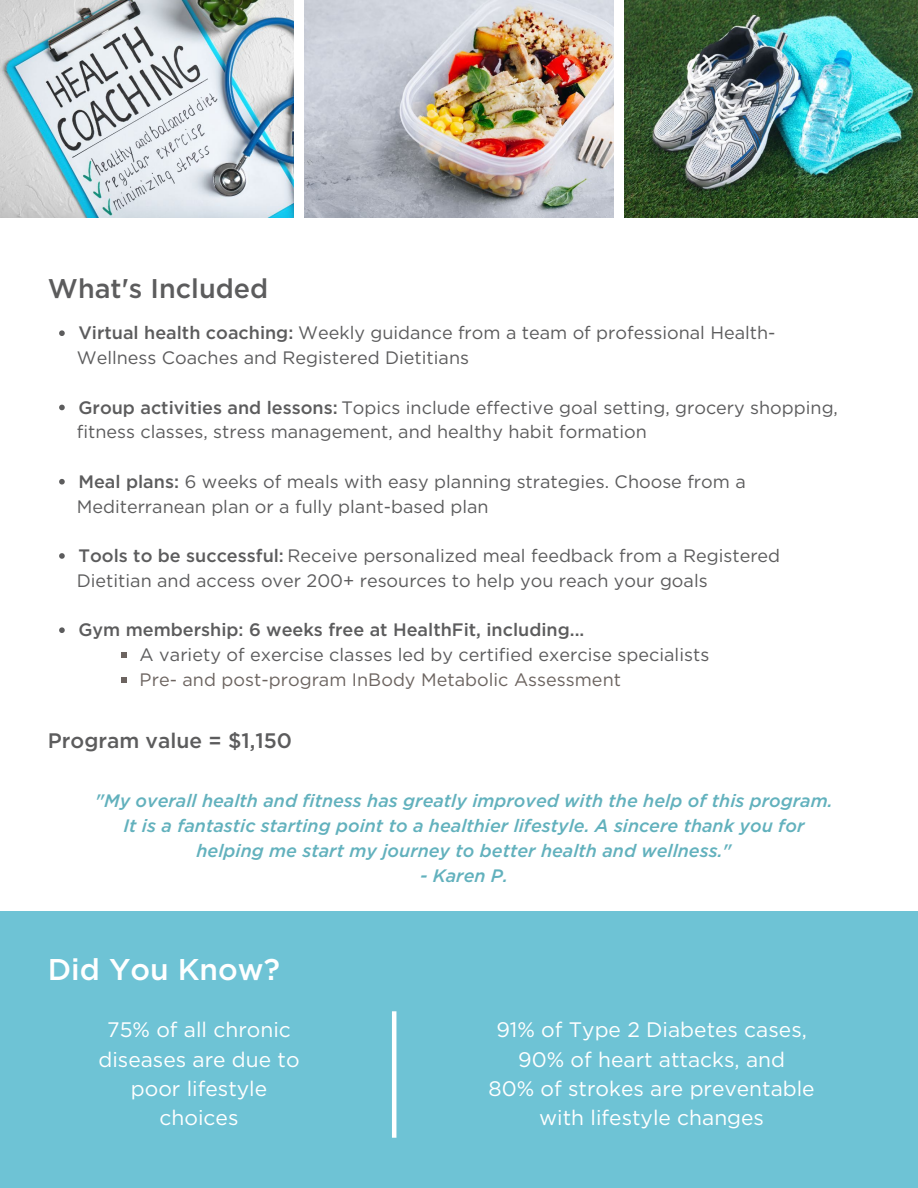
<style>
.page{position:relative;width:918px;height:1188px;background:#fff}
.page>*{position:absolute;margin:0;border:0;box-sizing:border-box;transform-origin:0 0}
.t1{font:500 30px "Gotham";color:#fff}
.t2{font:500 27px "Gotham";color:#5c5c5d}
.t3{font:21px/29.2px "Gotham";color:#fff;text-align:center}
.t4{font:500 21px "Gotham";color:#5c5c5d}
.t5{font:18px "Gotham";color:#5c5c5d}
.t6{font:italic 500 18px/24.8px "Gotham";color:#62b1bd;text-align:center}
.t7{font:500 18px "Gotham";color:#5c5c5d}
.t8{font:18px "Gotham";color:#6c6460}
.s1{font-weight:500}
</style>
<div class="page">
<img style="left:0;top:0;width:294px;height:217px">
<img style="left:305px;top:0;width:308px;height:217px">
<img style="left:624px;top:0;width:294px;height:217px">
<div style="left:0;top:911px;width:918px;height:277px;background:#6ec3d5"></div>
<hr style="left:392px;top:1011px;width:4px;height:127px;background:#fff">
<svg style="left:59px;top:330px;width:6px;height:6px"></svg>
<svg style="left:59px;top:405px;width:6px;height:5px"></svg>
<svg style="left:59px;top:479px;width:6px;height:6px"></svg>
<svg style="left:59px;top:553px;width:6px;height:6px"></svg>
<svg style="left:59px;top:627px;width:6px;height:6px"></svg>
<svg style="left:121px;top:652px;width:6px;height:6px"></svg>
<svg style="left:121px;top:677px;width:6px;height:6px"></svg>
<p class="t2" style="left:48px;top:272px;width:222px">What's Included</p>
<p class="t5" style="left:78px;top:322px;width:699px"><span class="s1">Virtual health coaching:</span> Weekly guidance from a team of professional Health-</p>
<p class="t5" style="left:77px;top:347px;width:394px">Wellness Coaches and Registered Dietitians</p>
<p class="t5" style="left:78px;top:396px;width:761px"><span class="s1">Group activities and lessons:</span> Topics include effective goal setting, grocery shopping,</p>
<p class="t5" style="left:77px;top:421px;width:572px">fitness classes, stress management, and healthy habit formation</p>
<p class="t5" style="left:78px;top:471px;width:669px"><span class="s1">Meal plans:</span> 6 weeks of meals with easy planning strategies. Choose from a</p>
<p class="t5" style="left:77px;top:495px;width:413px">Mediterranean plan or a fully plant-based plan</p>
<p class="t5" style="left:78px;top:545px;width:703px"><span class="s1">Tools to be successful:</span> Receive personalized meal feedback from a Registered</p>
<p class="t5" style="left:77px;top:570px;width:632px">Dietitian and access over 200+ resources to help you reach your goals</p>
<p class="t7" style="left:78px;top:619px;width:507px">Gym membership: 6 weeks free at HealthFit, including...</p>
<p class="t5" style="left:140px;top:644px;width:571px">A variety of exercise classes led by certified exercise specialists</p>
<p class="t8" style="left:140px;top:669px;width:483px">Pre- and post-program InBody Metabolic Assessment</p>
<p class="t4" style="left:48px;top:728px;width:246px">Program value = $1,150</p>
<p class="t6" style="left:95px;top:789px;width:739px">"My overall health and fitness has greatly improved with the help of this program.<br>It is a fantastic starting point to a healthier lifestyle. A sincere thank you for helping me start my journey to better health and wellness."</p>
<p class="t6" style="left:420px;top:863px;width:89px">- Karen P.</p>
<p class="t1" style="left:48px;top:951px;width:234px">Did You Know?</p>
<p class="t3" style="left:98px;top:1015px;width:203px">75% of all chronic diseases are due to poor lifestyle choices</p>
<p class="t3" style="left:496px;top:1015px;width:312px">91% of Type 2 Diabetes cases,<br>90% of heart attacks, and</p>
<p class="t3" style="left:489px;top:1074px;width:328px">80% of strokes are preventable with lifestyle changes</p>
</div>
